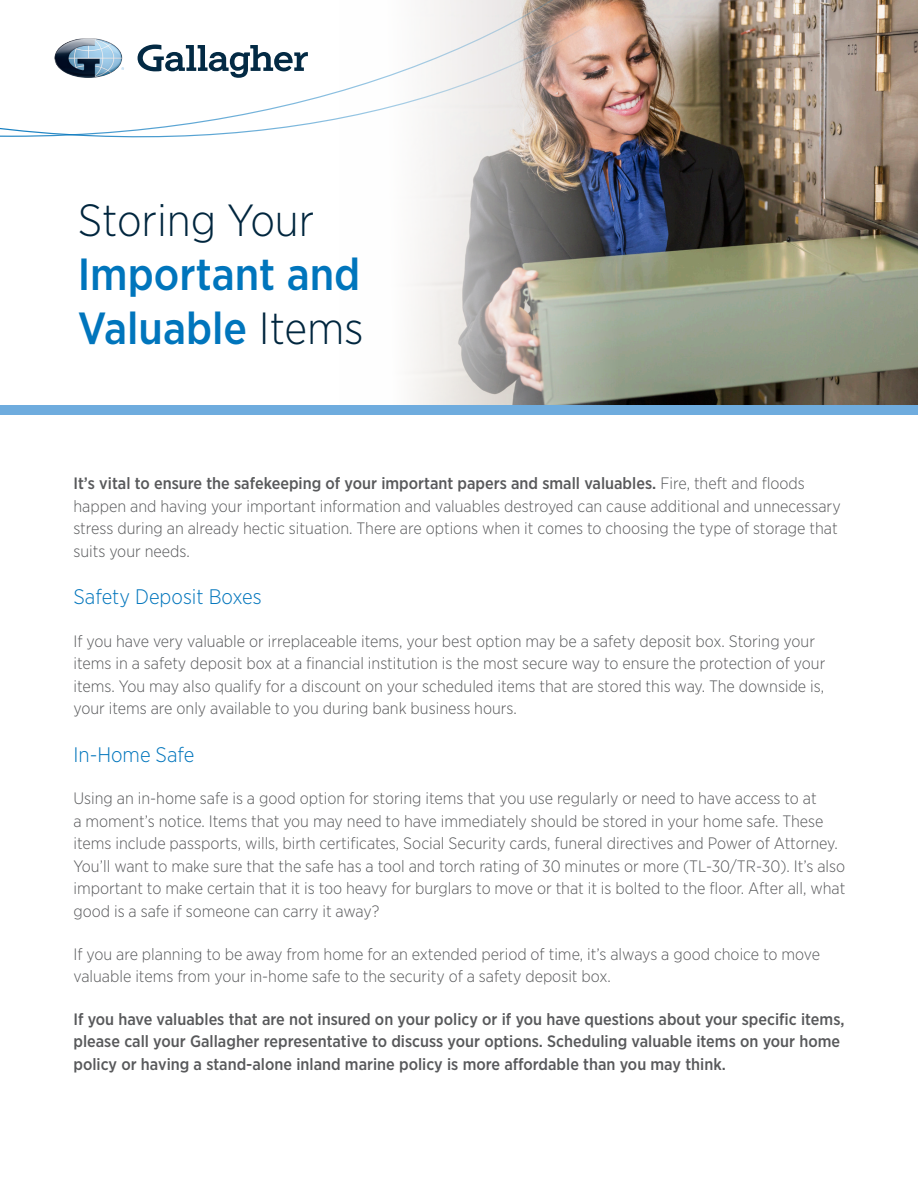
<style>
.page{position:relative;width:918px;height:1188px;background:#fff}
.page>*{position:absolute;margin:0;border:0;box-sizing:border-box;transform-origin:0 0}
.t1{font:500 45px/54px "Gotham Narrow";color:#0075bc}
.t2{font:300 21px "Gotham Narrow";color:#0075bc}
.t3{font:300 16.5px/22.5px "Gotham Narrow";color:#58595b}
.t4{font:500 16.5px/22.5px "Gotham Narrow";color:#58595b}
.s1{font-weight:300;color:#00263e}
.s2{font-weight:500}
</style>
<div class="page">
<img style="left:409px;top:0;width:509px;height:405px">
<div style="left:0;top:405px;width:918px;height:9px;background:#6facde"></div>
<svg style="left:115px;top:137px;width:470px;height:6px"></svg>
<svg style="left:0;top:0;width:585px;height:137px"></svg>
<svg style="left:138px;top:45px;width:170px;height:33px"></svg>
<img style="left:54px;top:39px;width:68px;height:39px">
<p class="t1" style="left:78px;top:193px;width:287px"><span class="s1">Storing Your<br></span>Important and<br>Valuable <span class="s1">Items</span></p>
<p class="t3" style="left:73px;top:472px;width:769px"><span class="s2">It’s vital to ensure the safekeeping of your important papers and small valuables.</span> Fire, theft and floods happen and having your important information and valuables destroyed can cause additional and unnecessary stress during an already hectic situation. There are options when it comes to choosing the type of storage that suits your needs.</p>
<p class="t2" style="left:73px;top:584px;width:190px">Safety Deposit Boxes</p>
<p class="t3" style="left:73px;top:630px;width:753px">If you have very valuable or irreplaceable items, your best option may be a safety deposit box. Storing your items in a safety deposit box at a financial institution is the most secure way to ensure the protection of your items. You may also qualify for a discount on your scheduled items that are stored this way. The downside is, your items are only available to you during bank business hours.</p>
<p class="t2" style="left:73px;top:741px;width:123px">In-Home Safe</p>
<p class="t3" style="left:73px;top:787px;width:773px">Using an in-home safe is a good option for storing items that you use regularly or need to have access to at<br>a moment’s notice. Items that you may need to have immediately should be stored in your home safe. These items include passports, wills, birth certificates, Social Security cards, funeral directives and Power of Attorney.<br>You’ll want to make sure that the safe has a tool and torch rating of 30 minutes or more (TL-30/TR-30). It’s also important to make certain that it is too heavy for burglars to move or that it is bolted to the floor. After all, what good is a safe if someone can carry it away?</p>
<p class="t3" style="left:73px;top:942px;width:748px">If you are planning to be away from home for an extended period of time, it’s always a good choice to move valuable items from your in-home safe to the security of a safety deposit box.</p>
<p class="t4" style="left:73px;top:1008px;width:773px">If you have valuables that are not insured on your policy or if you have questions about your specific items, please call your Gallagher representative to discuss your options. Scheduling valuable items on your home policy or having a stand-alone inland marine policy is more affordable than you may think.</p>
</div>
